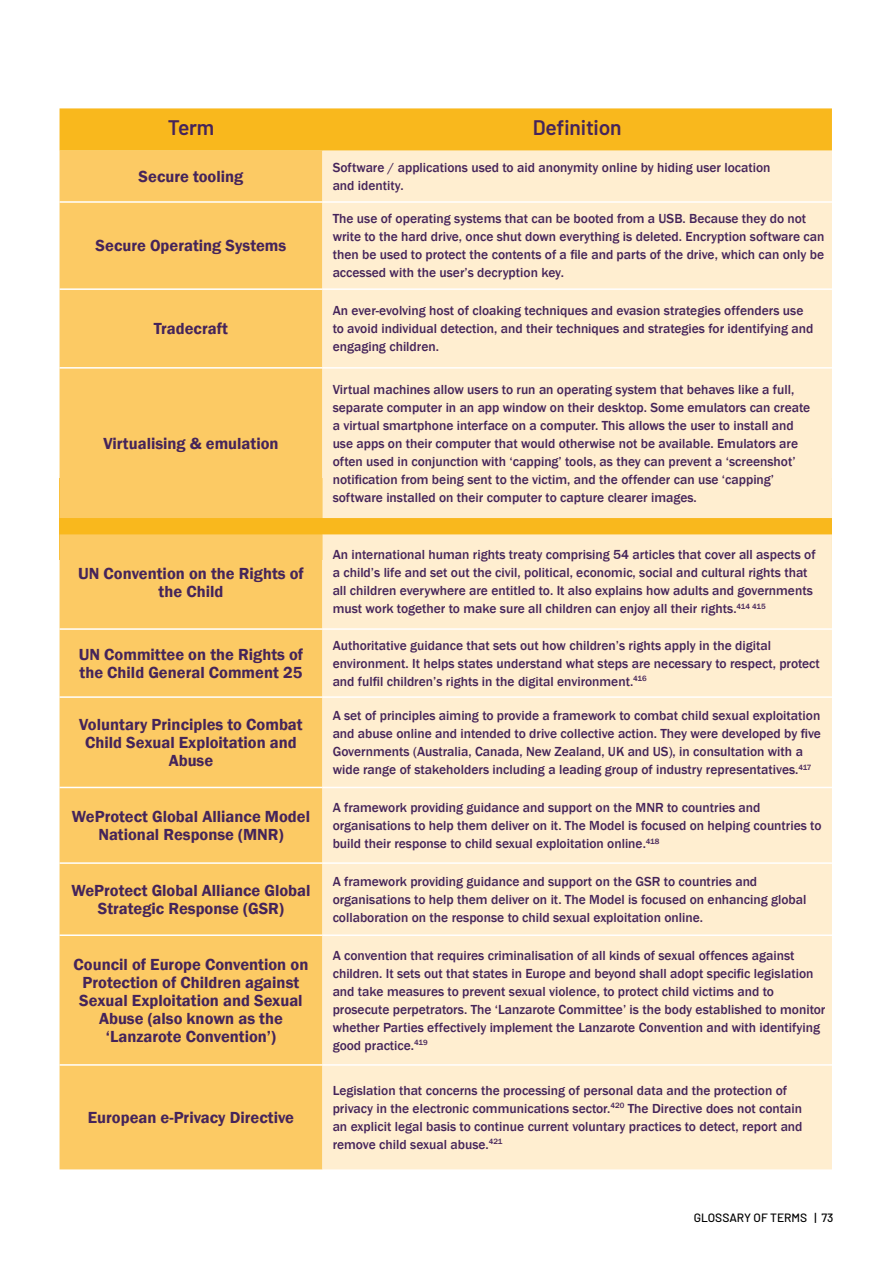
<style>
.page{position:relative;width:893px;height:1263px;background:#fff}
.page>*{position:absolute;margin:0;border:0;box-sizing:border-box;transform-origin:0 0}
.t1{font:600 21px "Barlow";letter-spacing:-.01em;color:#45245a}
.t2{font:600 16.5px/18px "Franklin Gothic";color:#45245a;text-align:center}
.t3{font:500 13.5px/18px "Franklin Gothic";color:#45245a}
.t4{font:500 12px "Barlow";color:#000}
</style>
<div class="page">
<div style="left:60px;top:478px;width:772px;height:81px;background:#f9b81d"></div>
<div style="left:60px;top:108px;width:772px;height:43px;background:#f9b81d"></div>
<div style="left:60px;top:151px;width:262px;height:367px;background:#fcca64"></div>
<div style="left:322px;top:151px;width:510px;height:367px;background:#ffeed0"></div>
<hr style="left:60px;top:201px;width:262px;height:2px;background:#fff">
<hr style="left:60px;top:288px;width:262px;height:2px;background:#fff">
<hr style="left:60px;top:367px;width:262px;height:2px;background:#fff">
<hr style="left:322px;top:201px;width:510px;height:2px;background:#fff">
<hr style="left:322px;top:288px;width:510px;height:2px;background:#fff">
<hr style="left:322px;top:367px;width:510px;height:2px;background:#fff">
<div style="left:60px;top:534px;width:262px;height:635px;background:#fcca64"></div>
<div style="left:322px;top:534px;width:510px;height:635px;background:#ffeed0"></div>
<hr style="left:60px;top:628px;width:262px;height:2px;background:#fff">
<hr style="left:60px;top:696px;width:262px;height:2px;background:#fff">
<hr style="left:60px;top:787px;width:262px;height:1px;background:#fff">
<hr style="left:60px;top:862px;width:262px;height:2px;background:#fff">
<hr style="left:60px;top:934px;width:262px;height:2px;background:#fff">
<hr style="left:60px;top:1064px;width:262px;height:2px;background:#fff">
<hr style="left:322px;top:628px;width:510px;height:2px;background:#fff">
<hr style="left:322px;top:696px;width:510px;height:2px;background:#fff">
<hr style="left:322px;top:787px;width:510px;height:1px;background:#fff">
<hr style="left:322px;top:862px;width:510px;height:2px;background:#fff">
<hr style="left:322px;top:934px;width:510px;height:2px;background:#fff">
<hr style="left:322px;top:1064px;width:510px;height:2px;background:#fff">
<h1 class="t1" style="left:168px;top:112px;width:48px">Term</h1>
<h1 class="t1" style="left:533px;top:112px;width:90px">Definition</h1>
<p class="t2" style="left:139px;top:168px;width:106px">Secure tooling</p>
<p class="t3" style="left:333px;top:159px;width:439px">Software / applications used to aid anonymity online by hiding user location and identity.</p>
<p class="t2" style="left:96px;top:237px;width:192px">Secure Operating Systems</p>
<p class="t2" style="left:154px;top:320px;width:76px">Tradecraft</p>
<p class="t2" style="left:103px;top:434px;width:177px">Virtualising &amp; emulation</p>
<p class="t2" style="left:78px;top:564px;width:227px">UN Convention on the Rights of the Child</p>
<p class="t3" style="left:333px;top:210px;width:493px">The use of operating systems that can be booted from a USB. Because they do not write to the hard drive, once shut down everything is deleted. Encryption software can then be used to protect the contents of a file and parts of the drive, which can only be accessed with the user’s decryption key.</p>
<p class="t3" style="left:333px;top:302px;width:482px">An ever-evolving host of cloaking techniques and evasion strategies offenders use to avoid individual detection, and their techniques and strategies for identifying and engaging children.</p>
<p class="t3" style="left:333px;top:380px;width:479px">Virtual machines allow users to run an operating system that behaves like a full, separate computer in an app window on their desktop. Some emulators can create a virtual smartphone interface on a computer. This allows the user to install and use apps on their computer that would otherwise not be available. Emulators are often used in conjunction with ‘capping’ tools, as they can prevent a ‘screenshot’ notification from being sent to the victim, and the offender can use ‘capping’ software installed on their computer to capture clearer images.</p>
<p class="t3" style="left:333px;top:546px;width:484px">An international human rights treaty comprising 54 articles that cover all aspects of a child’s life and set out the civil, political, economic, social and cultural rights that all children everywhere are entitled to. It also explains how adults and governments must work together to make sure all children can enjoy all their rights.<sup>414</sup> <sup>415</sup></p>
<p class="t2" style="left:79px;top:645px;width:226px;text-align:left">UN Committee on the Rights of the Child General Comment 25</p>
<p class="t3" style="left:333px;top:636px;width:489px">Authoritative guidance that sets out how children’s rights apply in the digital environment. It helps states understand what steps are necessary to respect, protect and fulfil children’s rights in the digital environment.<sup>416</sup></p>
<p class="t2" style="left:79px;top:716px;width:225px">Voluntary Principles to Combat<br>Child Sexual Exploitation and<br>Abuse</p>
<p class="t3" style="left:333px;top:707px;width:490px">A set of principles aiming to provide a framework to combat child sexual exploitation and abuse online and intended to drive collective action. They were developed by five Governments (Australia, Canada, New Zealand, UK and US), in consultation with a wide range of stakeholders including a leading group of industry representatives.<sup>417</sup></p>
<p class="t2" style="left:72px;top:808px;width:240px">WeProtect Global Alliance Model<br>National Response (MNR)</p>
<p class="t3" style="left:333px;top:799px;width:490px">A framework providing guidance and support on the MNR to countries and organisations to help them deliver on it. The Model is focused on helping countries to build their response to child sexual exploitation online.<sup>418</sup></p>
<p class="t2" style="left:71px;top:882px;width:241px">WeProtect Global Alliance Global<br>Strategic Response (GSR)</p>
<p class="t3" style="left:333px;top:872px;width:475px">A framework providing guidance and support on the GSR to countries and organisations to help them deliver on it. The Model is focused on enhancing global collaboration on the response to child sexual exploitation online.</p>
<p class="t2" style="left:74px;top:955px;width:236px">Council of Europe Convention on<br>Protection of Children against<br>Sexual Exploitation and Sexual<br>Abuse (also known as the ‘Lanzarote Convention’)</p>
<p class="t3" style="left:333px;top:946px;width:494px">A convention that requires criminalisation of all kinds of sexual offences against children. It sets out that states in Europe and beyond shall adopt specific legislation and take measures to prevent sexual violence, to protect child victims and to prosecute perpetrators. The ‘Lanzarote Committee’ is the body established to monitor whether Parties effectively implement the Lanzarote Convention and with identifying good practice.<sup>419</sup></p>
<p class="t2" style="left:88px;top:1109px;width:208px">European e-Privacy Directive</p>
<p class="t3" style="left:333px;top:1081px;width:471px">Legislation that concerns the processing of personal data and the protection of privacy in the electronic communications sector.<sup>420</sup> The Directive does not contain an explicit legal basis to continue current voluntary practices to detect, report and remove child sexual abuse.<sup>421</sup></p>
<p class="t4" style="left:694px;top:1209px;width:141px">GLOSSARY OF TERMS | 73</p>
</div>
